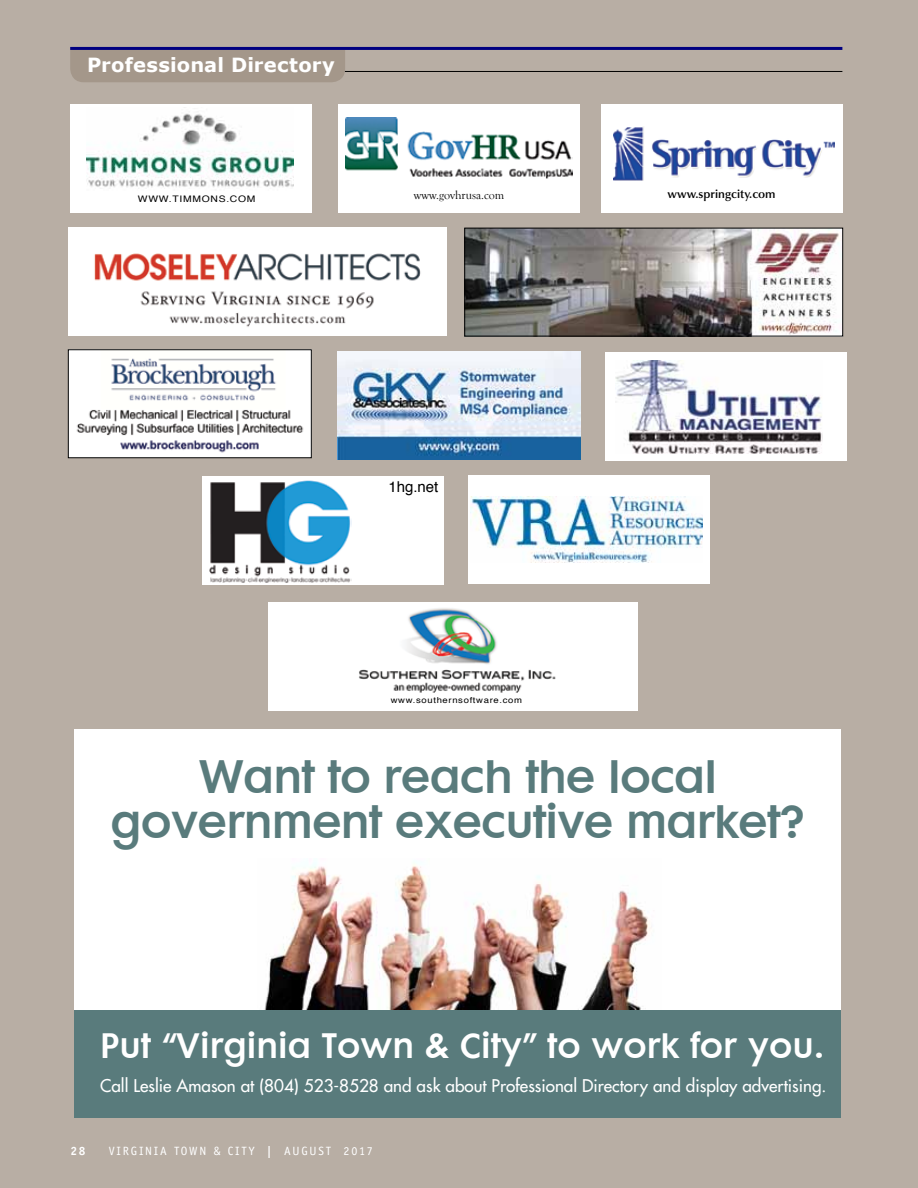
<style>
.page{position:relative;width:918px;height:1188px;background:#b8aea4}
.page>*{position:absolute;margin:0;border:0;box-sizing:border-box;transform-origin:0 0}
.t1{font:42px/45px "Futura Maxi Demi";letter-spacing:-.02em;color:#597b7c;text-align:center}
.t2{font:31.65px "Futura Maxi Demi";color:#fff}
.t3{font:700 19.5px "Verdana";letter-spacing:.005em;color:#fff}
.t4{font:17.1px "Futura";color:#fff}
.t5{font:15px "Helvetica";color:#000}
.t6{font:12px "Officina Sans";letter-spacing:.15em;color:#fff}
.t7{font:600 12px "Optima";color:#000}
.t8{font:12px "Goudy Old Style T";color:#000}
.t9{font:700 12px "Officina Sans";color:#fff}
.t10{font:9px "Helvetica";letter-spacing:.07em;color:#000;scale:1.15 1}
.t11{font:8.25px "Helvetica";letter-spacing:.07em;color:#000;scale:1.15 1}
.s1{font-weight:700}
</style>
<div class="page">
<hr style="left:72px;top:71px;width:770px;height:1px;background:#000">
<div style="left:70px;top:50px;width:275px;height:32px;background:#a4978a"></div>
<hr style="left:70px;top:47px;width:772px;height:3px;background:#000080">
<div style="left:75px;top:1009px;width:766px;height:109px;background:#597b7c"></div>
<div style="left:75px;top:729px;width:766px;height:280px;background:#fff"></div>
<img style="left:264px;top:862px;width:387px;height:147px">
<img style="left:466px;top:230px;width:375px;height:104px">
<div style="left:464px;top:228px;width:379px;height:108px;border:1px solid #000"></div>
<img style="left:70px;top:351px;width:240px;height:105px">
<div style="left:68px;top:349px;width:244px;height:109px;border:1px solid #000"></div>
<img style="left:338px;top:351px;width:243px;height:108px">
<div style="left:468px;top:475px;width:242px;height:109px;background:#fff"></div>
<div style="left:601px;top:104px;width:241px;height:109px;background:#fff"></div>
<div style="left:268px;top:602px;width:369px;height:109px;background:#fff"></div>
<div style="left:70px;top:104px;width:242px;height:109px;background:#fff"></div>
<div style="left:338px;top:104px;width:242px;height:109px;background:#fff"></div>
<div style="left:605px;top:352px;width:242px;height:109px;background:#fff"></div>
<img style="left:471px;top:497px;width:231px;height:66px">
<img style="left:69px;top:228px;width:378px;height:108px">
<div style="left:202px;top:476px;width:242px;height:109px;background:#fff"></div>
<img style="left:209px;top:480px;width:142px;height:103px">
<img style="left:615px;top:361px;width:208px;height:92px">
<img style="left:359px;top:608px;width:197px;height:85px">
<img style="left:87px;top:107px;width:207px;height:82px">
<img style="left:346px;top:117px;width:227px;height:61px">
<img style="left:614px;top:126px;width:221px;height:55px">
<p class="t3" style="left:87px;top:53px;width:249px">Professional Directory</p>
<p class="t10" style="left:138px;top:192px;width:104px">www.timmons.com</p>
<p class="t8" style="left:414px;top:189px;width:92px">www.govhrusa.com</p>
<p class="t7" style="left:668px;top:187px;width:110px">www.springcity.com</p>
<p class="t5" style="left:388px;top:475px;width:52px">1hg.net</p>
<p class="t11" style="left:391px;top:694px;width:116px">www.southernsoftware.com</p>
<h1 class="t1" style="left:110px;top:754px;width:696px">Want to reach the local government executive market?</h1>
<h2 class="t2" style="left:100px;top:1024px;width:726px">Put “Virginia Town &amp; City” to work for you.</h2>
<p class="t4" style="left:100px;top:1075px;width:728px">Call Leslie Amason at (804) 523-8528 and ask about Professional Directory and display advertising.</p>
<p class="t9" style="left:70px;top:1143px;width:17px">28</p>
<p class="t6" style="left:109px;top:1144px;width:266px">VIRGIN IA TO WN &amp; CITY <span class="s1">|</span> AUGUST 2017</p>
</div>
